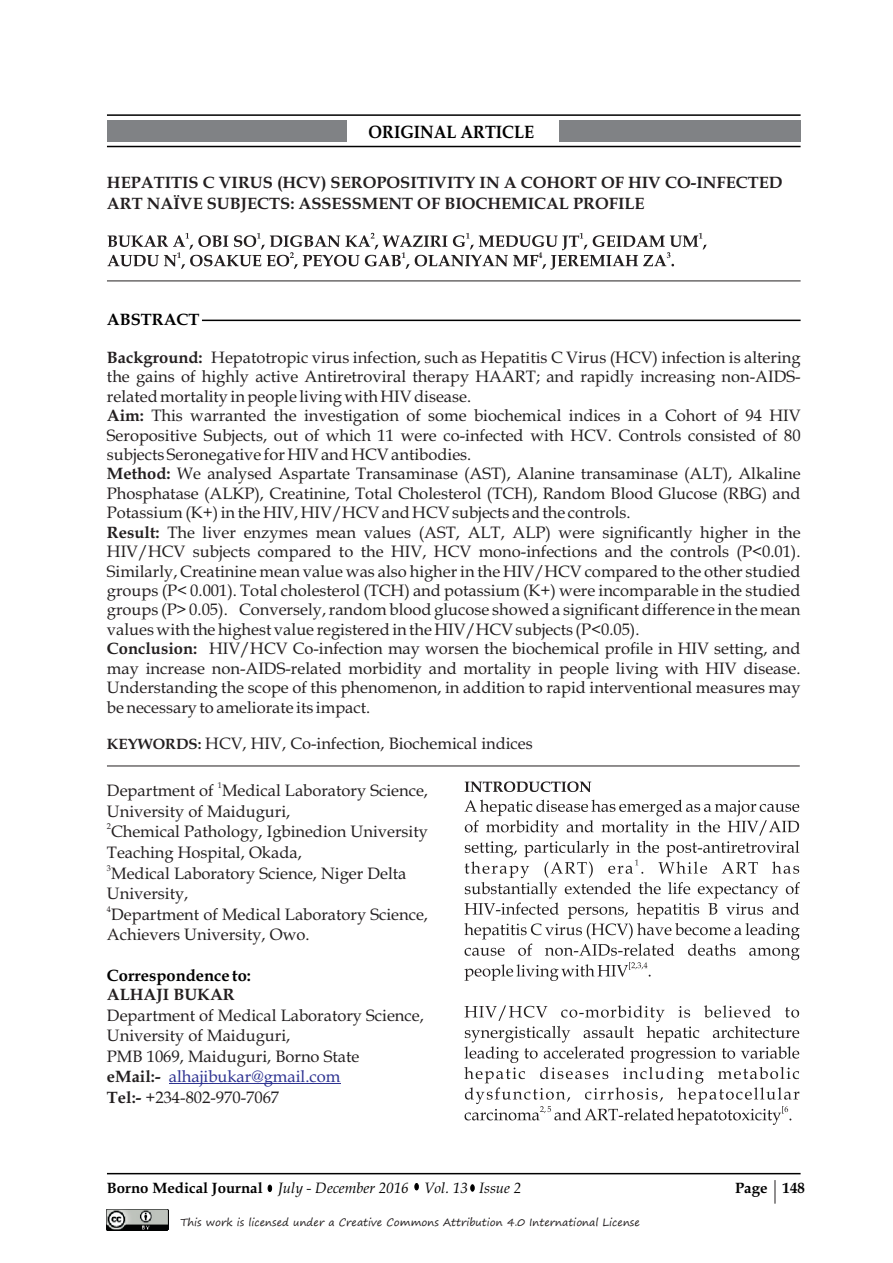
<style>
.page{position:relative;width:893px;height:1263px;background:#fff}
.page>*{position:absolute;margin:0;border:0;box-sizing:border-box;transform-origin:0 0}
.t1{font:700 18px "Book Antiqua";color:#000;scale:.91 1}
.t2{font:16.5px/19.4px "Book Antiqua";color:#231f20}
.t3{font:700 16.5px/20.7px "Book Antiqua";color:#231f20}
.t4{font:700 16.5px "Book Antiqua";color:#000}
.t5{font:16.5px "Book Antiqua";color:#2d3291}
.t6{font:italic 15px "Book Antiqua";color:#000}
.t7{font:700 15px "Book Antiqua";color:#000}
.t8{font:10.5px "Segoe Print";color:#231f20}
.t9{font:8.25px "Book Antiqua";color:#231f20}
.s1{font-weight:700}
.s2{font-weight:700;font-size:15px}
.s3{font-weight:700;font-style:normal}
</style>
<div class="page">
<svg style="left:107px;top:233px;width:599px;height:37px"></svg>
<svg style="left:464px;top:781px;width:336px;height:344px"></svg>
<hr style="left:107px;top:1173px;width:694px;height:1px;background:#000">
<hr style="left:107px;top:281px;width:694px;height:1px;background:#231f20">
<hr style="left:202px;top:320px;width:599px;height:1px;background:#000">
<hr style="left:107px;top:766px;width:693px;height:1px;background:#231f20">
<hr style="left:169px;top:1083px;width:171px;height:1px;background:#2d3291">
<hr style="left:107px;top:114px;width:694px;height:2px;background:#000">
<div style="left:107px;top:120px;width:239px;height:22px;background:#808285"></div>
<div style="left:559px;top:120px;width:242px;height:22px;background:#808285"></div>
<hr style="left:107px;top:146px;width:694px;height:1px;background:#000">
<svg style="left:775px;top:1180px;width:1px;height:24px"></svg>
<svg style="left:268px;top:1185px;width:4px;height:7px"></svg>
<svg style="left:415px;top:1183px;width:3px;height:7px"></svg>
<svg style="left:471px;top:1184px;width:3px;height:7px"></svg>
<img style="left:107px;top:1209px;width:61px;height:22px">
<p class="t1" style="left:369px;top:125px;width:183px">ORIGINAL ARTICLE</p>
<p class="t3" style="left:107px;top:174px;width:677px">HEPATITIS C VIRUS (HCV) SEROPOSITIVITY IN A COHORT OF HIV CO-INFECTED<br>ART NAÏVE SUBJECTS: ASSESSMENT OF BIOCHEMICAL PROFILE</p>
<p class="t4" style="left:107px;top:313px;width:94px">ABSTRACT</p>
<p class="t2" style="left:107px;top:349px;width:695px"><span class="s1">Background:</span> Hepatotropic virus infection, such as Hepatitis C Virus (HCV) infection is altering the gains of highly active Antiretroviral therapy HAART; and rapidly increasing non-AIDS&shy;related mortality in people living with HIV disease.<br><span class="s1">Aim:</span> This warranted the investigation of some biochemical indices in a Cohort of 94 HIV Seropositive Subjects, out of which 11 were co-infected with HCV. Controls consisted of 80 subjects Seronegative for HIV and HCV antibodies.<br><span class="s1">Method:</span> We analysed Aspartate Transaminase (AST), Alanine transaminase (ALT), Alkaline Phosphatase (ALKP), Creatinine, Total Cholesterol (TCH), Random Blood Glucose (RBG) and Potassium (K+) in the HIV, HIV/HCV and HCV subjects and the controls.<br><span class="s1">Result:</span> The liver enzymes mean values (AST, ALT, ALP) were significantly higher in the HIV/HCV subjects compared to the HIV, HCV mono-infections and the controls (P&lt;0.01).<br>Similarly, Creatinine mean value was also higher in the HIV/HCV compared to the other studied groups (P&lt; 0.001). Total cholesterol (TCH) and potassium (K+) were incomparable in the studied groups (P&gt; 0.05). Conversely, random blood glucose showed a significant difference in the mean values with the highest value registered in the HIV/HCV subjects (P&lt;0.05).<br><span class="s1">Conclusion:</span> HIV/HCV Co-infection may worsen the biochemical profile in HIV setting, and may increase non-AIDS-related morbidity and mortality in people living with HIV disease.<br>Understanding the scope of this phenomenon, in addition to rapid interventional measures may be necessary to ameliorate its impact.</p>
<p class="t2" style="left:107px;top:736px;width:427px"><span class="s2">KEYWORDS:</span> HCV, HIV, Co-infection, Biochemical indices</p>
<p class="t9" style="left:218px;top:782px;width:6px">1</p>
<p class="t2" style="left:107px;top:782px;width:323px;line-height:20.5px">Department of Medical Laboratory Science,<br>University of Maiduguri,</p>
<p class="t9" style="left:107px;top:823px;width:6px">2</p>
<p class="t2" style="left:107px;top:823px;width:322px;line-height:20.5px">Chemical Pathology, Igbinedion University<br>Teaching Hospital, Okada,</p>
<p class="t9" style="left:107px;top:864px;width:6px">3</p>
<p class="t2" style="left:107px;top:865px;width:301px;line-height:20.5px">Medical Laboratory Science, Niger Delta<br>University,</p>
<p class="t9" style="left:107px;top:905px;width:6px">4</p>
<p class="t2" style="left:107px;top:906px;width:323px;line-height:20.5px">Department of Medical Laboratory Science,<br>Achievers University, Owo.</p>
<p class="t4" style="left:107px;top:969px;width:146px">Correspondence to:</p>
<p class="t3" style="left:107px;top:986px;width:129px">ALHAJI BUKAR</p>
<p class="t2" style="left:107px;top:1006px;width:318px;line-height:20.5px">Department of Medical Laboratory Science,<br>University of Maiduguri,<br>PMB 1069, Maiduguri, Borno State</p>
<p class="t2" style="left:107px;top:1068px;width:174px;line-height:20.5px"><span class="s1">eMail:-<br>Tel:-</span> +234-802-970-7067</p>
<p class="t5" style="left:169px;top:1070px;width:173px">alhajibukar@gmail.com</p>
<p class="t6" style="left:107px;top:1182px;width:416px"><span class="s3">Borno Medical Journal</span> July - December 2016 Vol. 13 Issue 2</p>
<p class="t7" style="left:735px;top:1182px;width:72px">Page 148</p>
<p class="t8" style="left:180px;top:1217px;width:461px">This work is licensed under a Creative Commons Attribution 4.0 International License</p>
</div>
